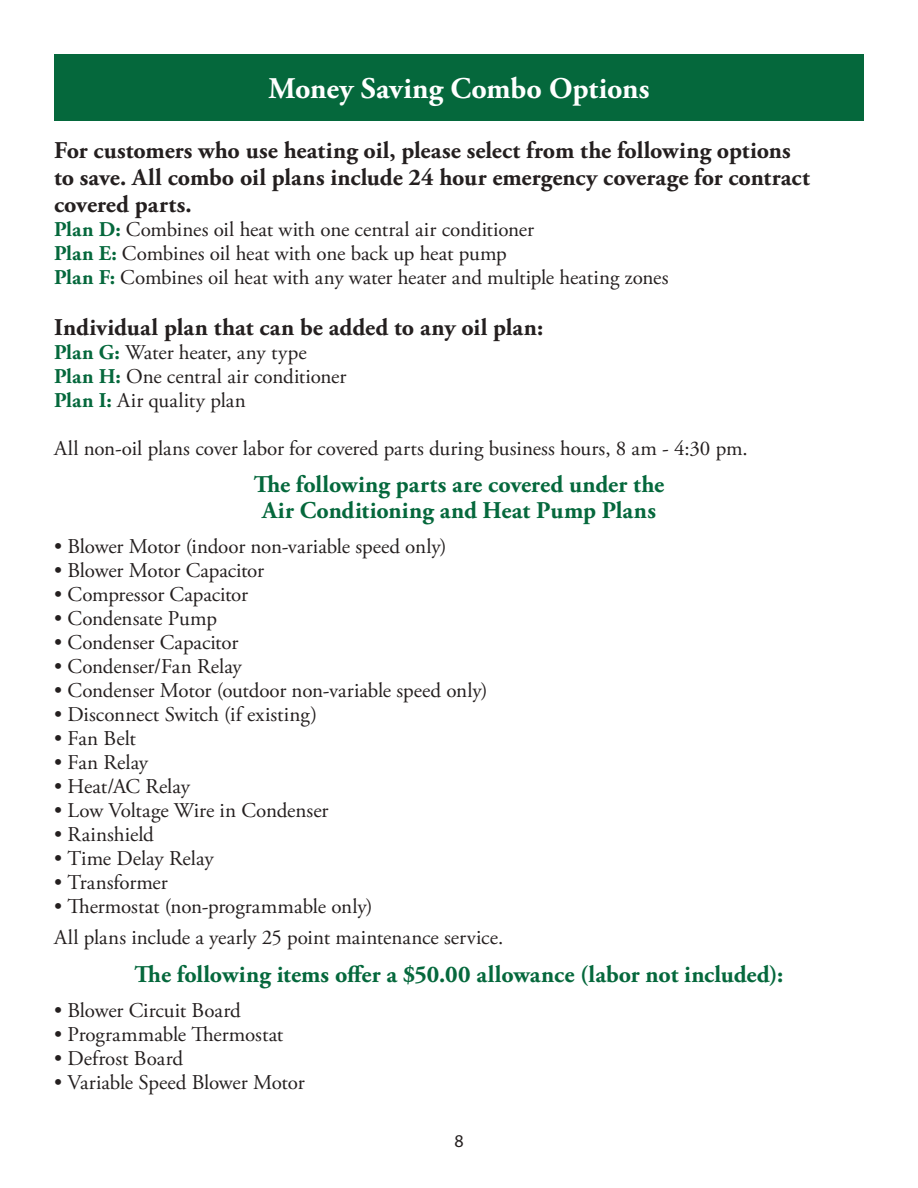
<style>
.page{position:relative;width:918px;height:1188px;background:#fff}
.page>*{position:absolute;margin:0;border:0;box-sizing:border-box;transform-origin:0 0}
.t1{font:700 30px "Adobe Garamond Pro";letter-spacing:-.005em;color:#fff}
.t2{font:700 24px/27px "Adobe Garamond Pro";color:#241f1f}
.t3{font:700 24px/25.5px "Adobe Garamond Pro";color:#05683c;text-align:center}
.t4{font:21px/24px "Adobe Garamond Pro";letter-spacing:-.005em;color:#241f1f}
.t5{font:18px "Myriad Pro";color:#241f1f}
.s1{font-weight:700;color:#05683c}
</style>
<div class="page">
<div style="left:54px;top:54px;width:810px;height:66px;background:#05683c"></div>
<h1 class="t1" style="left:268px;top:71px;width:383px">Money Saving Combo Options</h1>
<p class="t2" style="left:54px;top:137px;width:757px">For customers who use heating oil, please select from the following options to save. All combo oil plans include 24 hour emergency coverage for contract covered parts.</p>
<p class="t4" style="left:54px;top:218px;width:616px"><span class="s1">Plan D:</span> Combines oil heat with one central air conditioner<br><span class="s1">Plan E:</span> Combines oil heat with one back up heat pump<br><span class="s1">Plan F:</span> Combines oil heat with any water heater and multiple heating zones</p>
<p class="t2" style="left:54px;top:314px;width:491px">Individual plan that can be added to any oil plan:</p>
<p class="t4" style="left:54px;top:341px;width:294px"><span class="s1">Plan G:</span> Water heater, any type<br><span class="s1">Plan H:</span> One central air conditioner<br><span class="s1">Plan I:</span> Air quality plan</p>
<p class="t4" style="left:54px;top:437px;width:695px">All non-oil plans cover labor for covered parts during business hours, 8 am - 4:30 pm.</p>
<p class="t3" style="left:254px;top:473px;width:412px">The following parts are covered under the<br>Air Conditioning and Heat Pump Plans</p>
<p class="t4" style="left:54px;top:536px;width:394px">• Blower Motor (indoor non-variable speed only)</p>
<p class="t4" style="left:54px;top:560px;width:212px">• Blower Motor Capacitor</p>
<p class="t4" style="left:54px;top:584px;width:196px">• Compressor Capacitor</p>
<p class="t4" style="left:54px;top:608px;width:165px">• Condensate Pump</p>
<p class="t4" style="left:54px;top:632px;width:186px">• Condenser Capacitor</p>
<p class="t4" style="left:54px;top:656px;width:189px">• Condenser/Fan Relay</p>
<p class="t4" style="left:54px;top:680px;width:435px">• Condenser Motor (outdoor non-variable speed only)</p>
<p class="t4" style="left:54px;top:704px;width:265px">• Disconnect Switch (if existing)</p>
<p class="t4" style="left:54px;top:728px;width:83px">• Fan Belt</p>
<p class="t4" style="left:54px;top:752px;width:96px">• Fan Relay</p>
<p class="t4" style="left:54px;top:776px;width:137px">• Heat/AC Relay</p>
<p class="t4" style="left:54px;top:800px;width:276px">• Low Voltage Wire in Condenser</p>
<p class="t4" style="left:54px;top:824px;width:101px">• Rainshield</p>
<p class="t4" style="left:54px;top:848px;width:161px">• Time Delay Relay</p>
<p class="t4" style="left:54px;top:872px;width:115px">• Transformer</p>
<p class="t4" style="left:54px;top:892px;width:451px;line-height:30.8px">• Thermostat (non-programmable only)<br>All plans include a yearly 25 point maintenance service.</p>
<p class="t3" style="left:135px;top:962px;width:650px">The following items offer a $50.00 allowance (labor not included):</p>
<p class="t4" style="left:54px;top:999px;width:188px">• Blower Circuit Board</p>
<p class="t4" style="left:54px;top:1023px;width:231px">• Programmable Thermostat</p>
<p class="t4" style="left:54px;top:1047px;width:131px">• Defrost Board</p>
<p class="t4" style="left:54px;top:1071px;width:252px">• Variable Speed Blower Motor</p>
<p class="t5" style="left:454px;top:1130px;width:11px">8</p>
</div>
